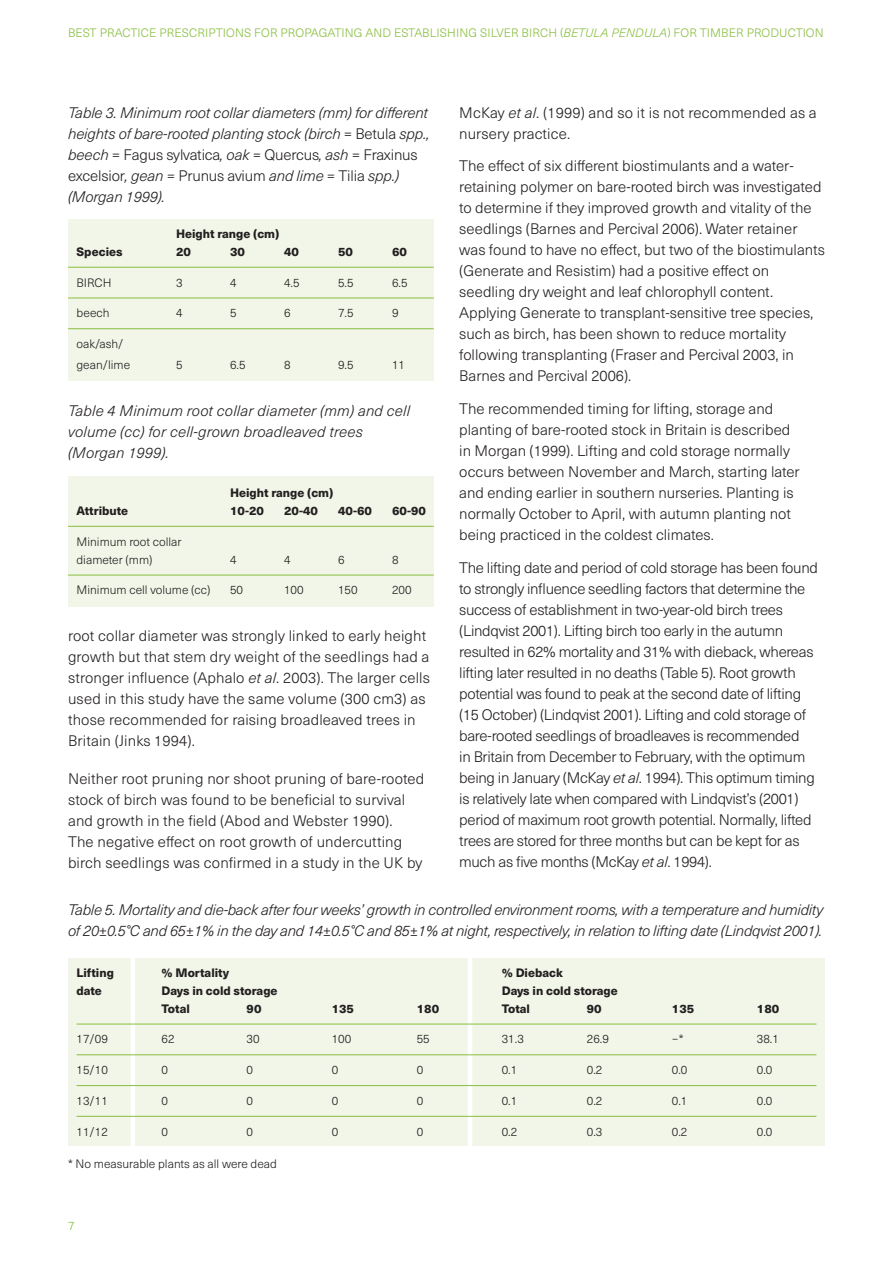
<style>
.page{position:relative;width:893px;height:1263px;background:#fff}
.page>*{position:absolute;margin:0;border:0;box-sizing:border-box;transform-origin:0 0}
.t1{font:300 15px/21px "Neue Haas Unica W1 G";color:#231f20}
.t2{font:300 15px/21px "Neue Haas Unica W1 G";letter-spacing:-.02em;color:#231f20}
.t3{font:italic 300 15px/21px "Neue Haas Unica W1 G";letter-spacing:-.02em;color:#231f20}
.t4{font:italic 300 15px/21px "Neue Haas Unica W1 G";letter-spacing:.01em;color:#231f20}
.t5{font:300 12px "Neue Haas Unica W1 G";color:#231f20}
.t6{font:800 12px "Neue Haas Unica W1 G";color:#231f20}
.t7{font:300 12px "Neue Haas Unica W1 G";letter-spacing:.01em;color:#89be3f}
.s1{font-style:italic}
.s2{font-style:normal}
</style>
<div class="page">
<div style="left:68px;top:959px;width:757px;height:187px;background:#f1f6e8"></div>
<div style="left:68px;top:476px;width:366px;height:131px;background:#f1f6e8"></div>
<div style="left:68px;top:220px;width:366px;height:161px;background:#f1f6e8"></div>
<hr style="left:68px;top:267px;width:366px;height:1px;background:#89be3f">
<hr style="left:68px;top:298px;width:366px;height:1px;background:#89be3f">
<hr style="left:68px;top:328px;width:366px;height:1px;background:#89be3f">
<hr style="left:68px;top:526px;width:366px;height:1px;background:#89be3f">
<hr style="left:68px;top:575px;width:366px;height:1px;background:#89be3f">
<hr style="left:131px;top:950px;width:4px;height:214px;background:#fff">
<hr style="left:468px;top:950px;width:4px;height:214px;background:#fff">
<hr style="left:77px;top:1024px;width:739px;height:1px;background:#89be3f">
<hr style="left:77px;top:1054px;width:739px;height:1px;background:#89be3f">
<hr style="left:77px;top:1085px;width:739px;height:1px;background:#89be3f">
<hr style="left:77px;top:1116px;width:739px;height:1px;background:#89be3f">
<p class="t7" style="left:68px;top:24px;width:757px">BEST PRACTICE PRESCRIPTIONS FOR PROPAGATING AND ESTABLISHING SILVER BIRCH (<span class="s1">BETULA PENDULA</span>) FOR TIMBER PRODUCTION</p>
<p class="t3" style="left:68px;top:101px;width:363px">Table 3. Minimum root collar diameters (mm) for different heights of bare-rooted planting stock (birch = <span class="s2">Betula</span> spp., beech = <span class="s2">Fagus sylvatica</span>, oak = <span class="s2">Quercus</span>, ash = <span class="s2">Fraxinus excelsior</span>, gean = <span class="s2">Prunus avium</span> and lime = <span class="s2">Tilia</span> spp.) (Morgan 1999).</p>
<p class="t6" style="left:176px;top:224px;width:105px">Height range (cm)</p>
<p class="t6" style="left:77px;top:242px;width:48px">Species</p>
<p class="t6" style="left:176px;top:242px;width:16px">20</p>
<p class="t6" style="left:230px;top:242px;width:16px">30</p>
<p class="t6" style="left:284px;top:242px;width:16px">40</p>
<p class="t6" style="left:338px;top:242px;width:16px">50</p>
<p class="t6" style="left:392px;top:242px;width:16px">60</p>
<p class="t5" style="left:77px;top:274px;width:37px">BIRCH</p>
<p class="t5" style="left:176px;top:274px;width:8px">3</p>
<p class="t5" style="left:230px;top:274px;width:8px">4</p>
<p class="t5" style="left:284px;top:274px;width:17px">4.5</p>
<p class="t5" style="left:338px;top:274px;width:17px">5.5</p>
<p class="t5" style="left:392px;top:274px;width:17px">6.5</p>
<p class="t5" style="left:77px;top:304px;width:35px">beech</p>
<p class="t5" style="left:176px;top:304px;width:8px">4</p>
<p class="t5" style="left:230px;top:304px;width:8px">5</p>
<p class="t5" style="left:284px;top:304px;width:8px">6</p>
<p class="t5" style="left:338px;top:304px;width:17px">7.5</p>
<p class="t5" style="left:392px;top:304px;width:8px">9</p>
<p class="t5" style="left:77px;top:335px;width:48px">oak/ash/</p>
<p class="t5" style="left:77px;top:356px;width:55px">gean/lime</p>
<p class="t5" style="left:176px;top:356px;width:8px">5</p>
<p class="t5" style="left:230px;top:356px;width:17px">6.5</p>
<p class="t5" style="left:284px;top:356px;width:8px">8</p>
<p class="t5" style="left:338px;top:356px;width:17px">9.5</p>
<p class="t5" style="left:392px;top:356px;width:15px">11</p>
<p class="t4" style="left:68px;top:399px;width:344px">Table 4 Minimum root collar diameter (mm) and cell volume (cc) for cell-grown broadleaved trees (Morgan 1999).</p>
<p class="t6" style="left:230px;top:483px;width:105px">Height range (cm)</p>
<p class="t6" style="left:77px;top:501px;width:53px">Attribute</p>
<p class="t6" style="left:230px;top:501px;width:35px">10-20</p>
<p class="t6" style="left:284px;top:501px;width:35px">20-40</p>
<p class="t6" style="left:338px;top:501px;width:35px">40-60</p>
<p class="t6" style="left:392px;top:501px;width:35px">60-90</p>
<p class="t5" style="left:77px;top:533px;width:107px">Minimum root collar</p>
<p class="t5" style="left:77px;top:551px;width:77px">diameter (mm)</p>
<p class="t5" style="left:230px;top:551px;width:8px">4</p>
<p class="t5" style="left:284px;top:551px;width:8px">4</p>
<p class="t5" style="left:338px;top:551px;width:8px">6</p>
<p class="t5" style="left:392px;top:551px;width:8px">8</p>
<p class="t5" style="left:77px;top:581px;width:135px">Minimum cell volume (cc)</p>
<p class="t5" style="left:230px;top:581px;width:15px">50</p>
<p class="t5" style="left:284px;top:581px;width:21px">100</p>
<p class="t5" style="left:338px;top:581px;width:21px">150</p>
<p class="t5" style="left:392px;top:581px;width:21px">200</p>
<p class="t1" style="left:68px;top:624px;width:364px">root collar diameter was strongly linked to early height growth but that stem dry weight of the seedlings had a stronger influence (Aphalo <span class="s1">et al</span>. 2003). The larger cells used in this study have the same volume (300 cm3) as those recommended for raising broadleaved trees in Britain (Jinks 1994).</p>
<p class="t1" style="left:68px;top:767px;width:358px">Neither root pruning nor shoot pruning of bare-rooted stock of birch was found to be beneficial to survival and growth in the field (Abod and Webster 1990).<br>The negative effect on root growth of undercutting birch seedlings was confirmed in a study in the UK by</p>
<p class="t1" style="left:459px;top:101px;width:359px">McKay <span class="s1">et al</span>. (1999) and so it is not recommended as a nursery practice.</p>
<p class="t1" style="left:459px;top:155px;width:367px">The effect of six different biostimulants and a water&shy;retaining polymer on bare-rooted birch was investigated to determine if they improved growth and vitality of the seedlings (Barnes and Percival 2006). Water retainer was found to have no effect, but two of the biostimulants (Generate and Resistim) had a positive effect on seedling dry weight and leaf chlorophyll content.<br>Applying Generate to transplant-sensitive tree species, such as birch, has been shown to reduce mortality following transplanting (Fraser and Percival 2003, in Barnes and Percival 2006).</p>
<p class="t1" style="left:459px;top:398px;width:342px">The recommended timing for lifting, storage and planting of bare-rooted stock in Britain is described in Morgan (1999). Lifting and cold storage normally occurs between November and March, starting later and ending earlier in southern nurseries. Planting is normally October to April, with autumn planting not being practiced in the coldest climates.</p>
<p class="t2" style="left:459px;top:556px;width:360px">The lifting date and period of cold storage has been found to strongly influence seedling factors that determine the success of establishment in two-year-old birch trees (Lindqvist 2001). Lifting birch too early in the autumn resulted in 62% mortality and 31% with dieback, whereas lifting later resulted in no deaths (Table 5). Root growth potential was found to peak at the second date of lifting (15 October) (Lindqvist 2001). Lifting and cold storage of bare-rooted seedlings of broadleaves is recommended<br>in Britain from December to February, with the optimum being in January (McKay <span class="s1">et al</span>. 1994). This optimum timing is relatively late when compared with Lindqvist’s (2001) period of maximum root growth potential. Normally, lifted trees are stored for three months but can be kept for as much as five months (McKay <span class="s1">et al</span>. 1994).</p>
<p class="t3" style="left:68px;top:898px;width:757px">Table 5. Mortality and die-back after four weeks’ growth in controlled environment rooms, with a temperature and humidity of 20±0.5°C and 65±1% in the day and 14±0.5°C and 85±1% at night, respectively, in relation to lifting date (Lindqvist 2001).</p>
<p class="t6" style="left:77px;top:963px;width:39px">Lifting</p>
<p class="t6" style="left:162px;top:963px;width:69px">% Mortality</p>
<p class="t6" style="left:502px;top:963px;width:63px">% Dieback</p>
<p class="t6" style="left:77px;top:981px;width:27px">date</p>
<p class="t6" style="left:162px;top:981px;width:117px">Days in cold storage</p>
<p class="t6" style="left:502px;top:981px;width:117px">Days in cold storage</p>
<p class="t6" style="left:162px;top:999px;width:30px">Total</p>
<p class="t6" style="left:247px;top:999px;width:16px">90</p>
<p class="t6" style="left:332px;top:999px;width:24px">135</p>
<p class="t6" style="left:417px;top:999px;width:24px">180</p>
<p class="t6" style="left:502px;top:999px;width:30px">Total</p>
<p class="t6" style="left:587px;top:999px;width:16px">90</p>
<p class="t6" style="left:672px;top:999px;width:24px">135</p>
<p class="t6" style="left:757px;top:999px;width:24px">180</p>
<p class="t5" style="left:77px;top:1030px;width:33px">17/09</p>
<p class="t5" style="left:162px;top:1030px;width:15px">62</p>
<p class="t5" style="left:247px;top:1030px;width:15px">30</p>
<p class="t5" style="left:332px;top:1030px;width:21px">100</p>
<p class="t5" style="left:417px;top:1030px;width:15px">55</p>
<p class="t5" style="left:502px;top:1030px;width:24px">31.3</p>
<p class="t5" style="left:587px;top:1030px;width:24px">26.9</p>
<p class="t5" style="left:672px;top:1030px;width:13px">−*</p>
<p class="t5" style="left:757px;top:1030px;width:24px">38.1</p>
<p class="t5" style="left:77px;top:1061px;width:33px">15/10</p>
<p class="t5" style="left:162px;top:1061px;width:8px">0</p>
<p class="t5" style="left:247px;top:1061px;width:8px">0</p>
<p class="t5" style="left:332px;top:1061px;width:8px">0</p>
<p class="t5" style="left:417px;top:1061px;width:8px">0</p>
<p class="t5" style="left:502px;top:1061px;width:17px">0.1</p>
<p class="t5" style="left:587px;top:1061px;width:17px">0.2</p>
<p class="t5" style="left:672px;top:1061px;width:17px">0.0</p>
<p class="t5" style="left:757px;top:1061px;width:17px">0.0</p>
<p class="t5" style="left:77px;top:1092px;width:33px">13/11</p>
<p class="t5" style="left:162px;top:1092px;width:8px">0</p>
<p class="t5" style="left:247px;top:1092px;width:8px">0</p>
<p class="t5" style="left:332px;top:1092px;width:8px">0</p>
<p class="t5" style="left:417px;top:1092px;width:8px">0</p>
<p class="t5" style="left:502px;top:1092px;width:17px">0.1</p>
<p class="t5" style="left:587px;top:1092px;width:17px">0.2</p>
<p class="t5" style="left:672px;top:1092px;width:17px">0.1</p>
<p class="t5" style="left:757px;top:1092px;width:17px">0.0</p>
<p class="t5" style="left:77px;top:1123px;width:33px">11/12</p>
<p class="t5" style="left:162px;top:1123px;width:8px">0</p>
<p class="t5" style="left:247px;top:1123px;width:8px">0</p>
<p class="t5" style="left:332px;top:1123px;width:8px">0</p>
<p class="t5" style="left:417px;top:1123px;width:8px">0</p>
<p class="t5" style="left:502px;top:1123px;width:17px">0.2</p>
<p class="t5" style="left:587px;top:1123px;width:17px">0.3</p>
<p class="t5" style="left:672px;top:1123px;width:17px">0.2</p>
<p class="t5" style="left:757px;top:1123px;width:17px">0.0</p>
<p class="t5" style="left:68px;top:1155px;width:210px">* No measurable plants as all were dead</p>
<p class="t7" style="left:68px;top:1216px;width:8px">7</p>
</div>
